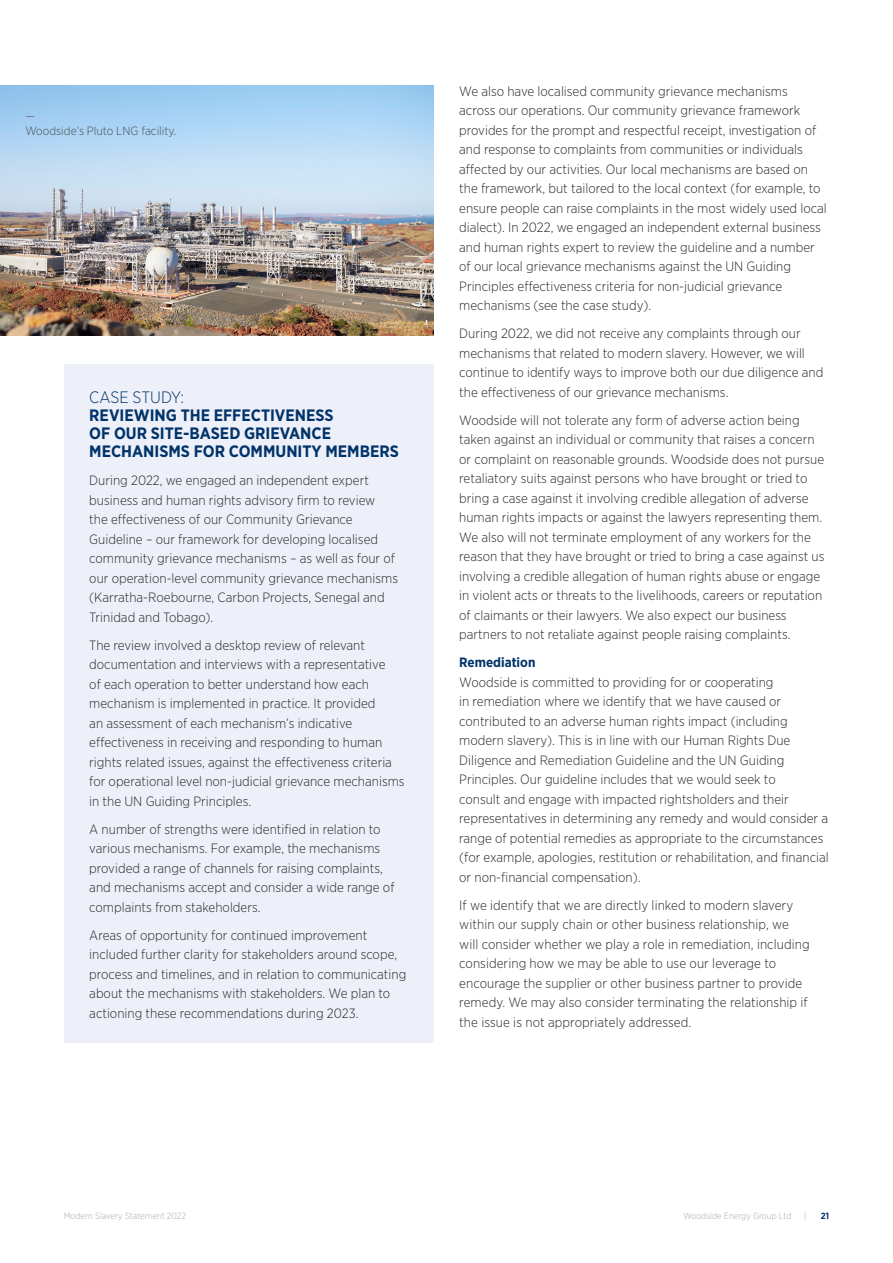
<style>
.page{position:relative;width:893px;height:1263px;background:#fff}
.page>*{position:absolute;margin:0;border:0;box-sizing:border-box;transform-origin:0 0}
.t1{font:700 16.5px/18px "Gotham Narrow";color:#003369}
.t2{font:300 16.5px "Gotham Narrow";color:#003369}
.t3{font:300 13.5px/19.5px "Gotham Narrow";color:#292829}
.t4{font:700 13.5px "Gotham Narrow";color:#003369}
.t5{font:300 12px/15px "Gotham Narrow";color:#4d4d4f}
.t6{font:300 9px "Gotham Narrow";color:#a7a9ac}
.t7{font:700 9px "Gotham Narrow";color:#003369}
</style>
<div class="page">
<img style="left:0;top:85px;width:434px;height:251px">
<div style="left:64px;top:364px;width:370px;height:679px;background:#eef0f9"></div>
<p class="t5" style="left:26px;top:108px;width:152px">—<br>Woodside’s Pluto LNG facility.</p>
<p class="t2" style="left:89px;top:387px;width:96px">CASE STUDY:</p>
<p class="t1" style="left:89px;top:406px;width:311px">REVIEWING THE EFFECTIVENESS<br>OF OUR SITE-BASED GRIEVANCE<br>MECHANISMS FOR COMMUNITY MEMBERS</p>
<p class="t3" style="left:89px;top:470px;width:310px">During 2022, we engaged an independent expert business and human rights advisory firm to review<br>the effectiveness of our Community Grievance Guideline – our framework for developing localised community grievance mechanisms – as well as four of our operation-level community grievance mechanisms (Karratha-Roebourne, Carbon Projects, Senegal and Trinidad and Tobago).</p>
<p class="t3" style="left:89px;top:635px;width:317px">The review involved a desktop review of relevant documentation and interviews with a representative<br>of each operation to better understand how each mechanism is implemented in practice. It provided<br>an assessment of each mechanism’s indicative effectiveness in receiving and responding to human rights related issues, against the effectiveness criteria for operational level non-judicial grievance mechanisms in the UN Guiding Principles.</p>
<p class="t3" style="left:89px;top:819px;width:307px">A number of strengths were identified in relation to various mechanisms. For example, the mechanisms provided a range of channels for raising complaints, and mechanisms accept and consider a wide range of complaints from stakeholders.</p>
<p class="t3" style="left:89px;top:925px;width:319px">Areas of opportunity for continued improvement included further clarity for stakeholders around scope, process and timelines, and in relation to communicating about the mechanisms with stakeholders. We plan to actioning these recommendations during 2023.</p>
<p class="t3" style="left:459px;top:81px;width:369px">We also have localised community grievance mechanisms across our operations. Our community grievance framework provides for the prompt and respectful receipt, investigation of and response to complaints from communities or individuals affected by our activities. Our local mechanisms are based on the framework, but tailored to the local context (for example, to ensure people can raise complaints in the most widely used local dialect). In 2022, we engaged an independent external business and human rights expert to review the guideline and a number of our local grievance mechanisms against the UN Guiding Principles effectiveness criteria for non-judicial grievance mechanisms (see the case study).</p>
<p class="t3" style="left:459px;top:323px;width:366px">During 2022, we did not receive any complaints through our mechanisms that related to modern slavery. However, we will continue to identify ways to improve both our due diligence and the effectiveness of our grievance mechanisms.</p>
<p class="t3" style="left:459px;top:410px;width:367px">Woodside will not tolerate any form of adverse action being taken against an individual or community that raises a concern or complaint on reasonable grounds. Woodside does not pursue retaliatory suits against persons who have brought or tried to bring a case against it involving credible allegation of adverse human rights impacts or against the lawyers representing them.<br>We also will not terminate employment of any workers for the reason that they have brought or tried to bring a case against us involving a credible allegation of human rights abuse or engage in violent acts or threats to the livelihoods, careers or reputation of claimants or their lawyers. We also expect our business partners to not retaliate against people raising complaints.</p>
<p class="t4" style="left:459px;top:654px;width:78px">Remediation</p>
<p class="t3" style="left:459px;top:672px;width:371px">Woodside is committed to providing for or cooperating<br>in remediation where we identify that we have caused or contributed to an adverse human rights impact (including modern slavery). This is in line with our Human Rights Due Diligence and Remediation Guideline and the UN Guiding Principles. Our guideline includes that we would seek to<br>consult and engage with impacted rightsholders and their representatives in determining any remedy and would consider a range of potential remedies as appropriate to the circumstances (for example, apologies, restitution or rehabilitation, and financial or non-financial compensation).</p>
<p class="t3" style="left:459px;top:895px;width:352px">If we identify that we are directly linked to modern slavery within our supply chain or other business relationship, we will consider whether we play a role in remediation, including considering how we may be able to use our leverage to encourage the supplier or other business partner to provide remedy. We may also consider terminating the relationship if the issue is not appropriately addressed.</p>
<p class="t6" style="left:64px;top:1210px;width:124px">Modern Slavery Statement 2022</p>
<p class="t6" style="left:683px;top:1210px;width:110px">Woodside Energy Group Ltd</p>
<p class="t6" style="left:804px;top:1210px;width:4px">|</p>
<p class="t7" style="left:821px;top:1210px;width:10px">21</p>
</div>
